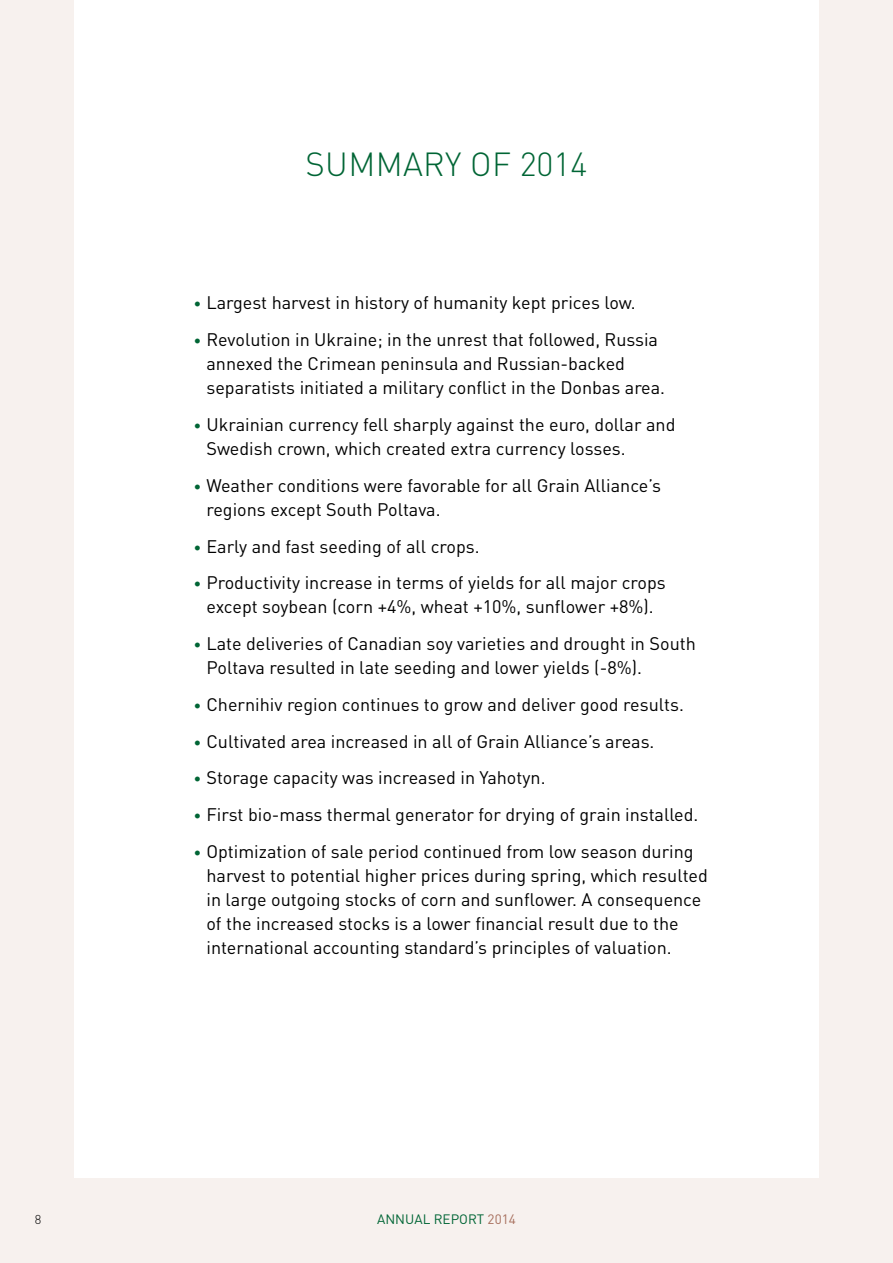
<style>
.page{position:relative;width:893px;height:1263px;background:#f7f1ee}
.page>*{position:absolute;margin:0;border:0;box-sizing:border-box;transform-origin:0 0}
.t1{font:300 33px "DIN Pro";letter-spacing:.01em;color:#006535}
.t2{font:18px/24px "DIN Pro";color:#000}
.t3{font:13.5px "DIN Pro";color:#006535}
.t4{font:300 12.75px "DIN Pro";color:#000}
.s1{font-weight:700;font-size:15px;color:#006535}
.s2{color:#a76f5d}
</style>
<div class="page">
<div style="left:74px;top:0;width:745px;height:1178px;background:#fff"></div>
<h1 class="t1" style="left:306px;top:142px;width:283px">SUMMARY OF 2014</h1>
<p class="t2" style="left:194px;top:290px;width:444px"><span class="s1">•</span> Largest harvest in history of humanity kept prices low.</p>
<p class="t2" style="left:206px;top:327px;width:460px;text-indent:-13px"><span class="s1">•</span> Revolution in Ukraine; in the unrest that followed, Russia annexed the Crimean peninsula and Russian-backed separatists initiated a military conflict in the Donbas area.</p>
<p class="t2" style="left:206px;top:412px;width:471px;text-indent:-13px"><span class="s1">•</span> Ukrainian currency fell sharply against the euro, dollar and<br>Swedish crown, which created extra currency losses.</p>
<p class="t2" style="left:206px;top:472px;width:456px;text-indent:-13px"><span class="s1">•</span> Weather conditions were favorable for all Grain Alliance’s regions except South Poltava.</p>
<p class="t2" style="left:194px;top:533px;width:287px"><span class="s1">•</span> Early and fast seeding of all crops.</p>
<p class="t2" style="left:194px;top:570px;width:474px;text-align:center"><span class="s1">•</span> Productivity increase in terms of yields for all major crops except soybean (corn +4%, wheat +10%, sunflower +8%).</p>
<p class="t2" style="left:206px;top:631px;width:491px;text-indent:-13px"><span class="s1">•</span> Late deliveries of Canadian soy varieties and drought in South<br>Poltava resulted in late seeding and lower yields (-8%).</p>
<p class="t2" style="left:194px;top:692px;width:492px"><span class="s1">•</span> Chernihiv region continues to grow and deliver good results.</p>
<p class="t2" style="left:194px;top:728px;width:462px"><span class="s1">•</span> Cultivated area increased in all of Grain Alliance’s areas.</p>
<p class="t2" style="left:194px;top:765px;width:353px"><span class="s1">•</span> Storage capacity was increased in Yahotyn.</p>
<p class="t2" style="left:194px;top:802px;width:506px"><span class="s1">•</span> First bio-mass thermal generator for drying of grain installed.</p>
<p class="t2" style="left:206px;top:839px;width:503px;text-indent:-13px"><span class="s1">•</span> Optimization of sale period continued from low season during harvest to potential higher prices during spring, which resulted in large outgoing stocks of corn and sunflower. A consequence of the increased stocks is a lower financial result due to the international accounting standard’s principles of valuation.</p>
<p class="t4" style="left:35px;top:1210px;width:8px">8</p>
<p class="t3" style="left:377px;top:1210px;width:10px">ANN</p>
<p class="t3" style="left:405px;top:1210px;width:112px">UAL REPORT <span class="s2">2014</span></p>
</div>
